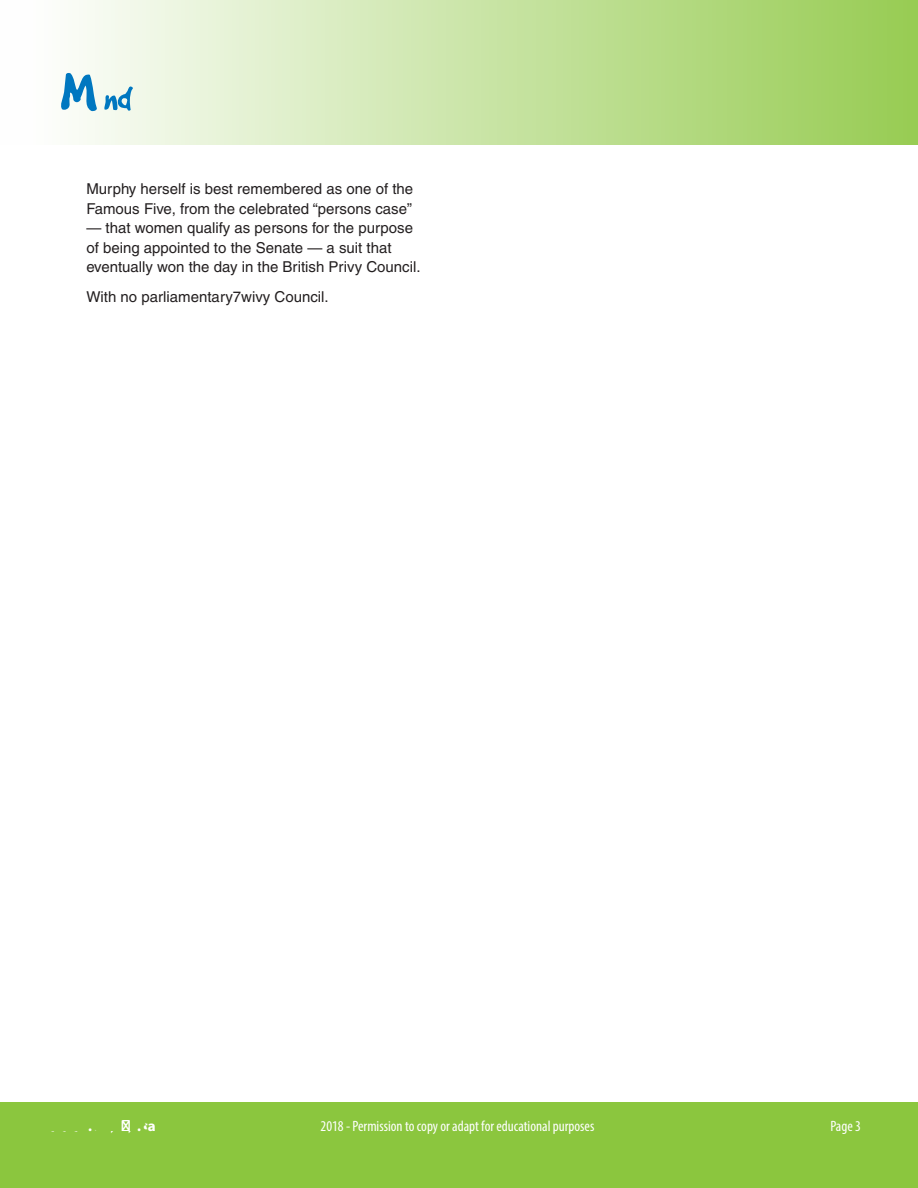
<style>
.page{position:relative;width:918px;height:1188px;background:#fff}
.page>*{position:absolute;margin:0;border:0;box-sizing:border-box;transform-origin:0 0}
.t1{font:15px/19.5px "Helvetica";color:#231f20}
.t2{font:condensed 15px "Myriad Pro";color:#fff}
.t3{font:700 15px "Myriad Pro";color:#fff}
</style>
<div class="page">
<div style="left:0;top:0;width:918px;height:145px;background:linear-gradient(to right,#fff,#97cc53)"></div>
<div style="left:0;top:1102px;width:918px;height:86px;background:#8bc63e"></div>
<svg style="left:59px;top:72px;width:38px;height:39px"></svg>
<svg style="left:104px;top:86px;width:31px;height:25px"></svg>
<p class="t1" style="left:86px;top:179px;width:328px">Murphy herself is best remembered as one of the<br>Famous Five, from the celebrated “persons case”</p>
<p class="t1" style="left:86px;top:218px;width:336px">— that women qualify as persons for the purpose of being appointed to the Senate — a suit that eventually won the day in the British Privy Council.</p>
<p class="t1" style="left:86px;top:287px;width:244px">With no parliamentary7wivy Council.</p>
<p class="t3" style="left:54px;top:1116px;width:103px">www.iminds.ca</p>
<p class="t2" style="left:321px;top:1117px;width:275px">2018 - Permission to copy or adapt for educational purposes</p>
<p class="t2" style="left:830px;top:1117px;width:32px">Page 3</p>
</div>
